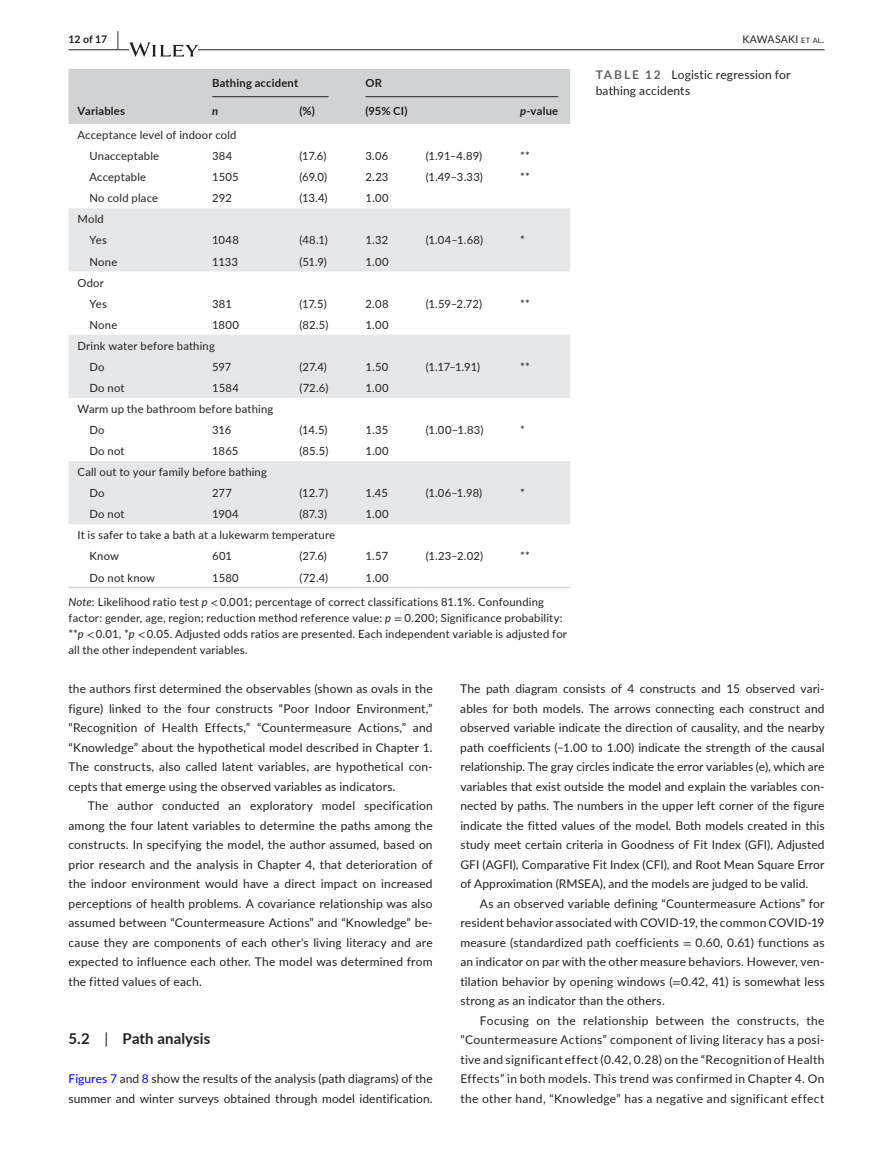
<style>
.page{position:relative;width:893px;height:1174px;background:#fff}
.page>*{position:absolute;margin:0;border:0;box-sizing:border-box;transform-origin:0 0}
.t1{font:700 15px "Lato";letter-spacing:.005em;color:#231f20}
.t2{font:12px/19.5px "Lato";letter-spacing:.01em;color:#231f20;text-align:justify}
.t3{font:11.25px/21px "Lato";letter-spacing:.015em;color:#231f20}
.t4{font:700 11.25px "Lato";letter-spacing:.02em;color:#231f20}
.t5{font:italic 700 11.25px "Lato";color:#231f20}
.t6{font:10.5px "Lato";letter-spacing:.025em;color:#231f20}
.t7{font:700 10.5px "Lato";color:#231f20}
.s1{font-size:19.5px}
.s2{font-size:7.35px}
.s3{font-style:italic}
.s4{font-family:"STIX"}
.s5{font-weight:700;color:#636366}
.s6{font-weight:400}
.s7{color:#00f}
</style>
<div class="page">
<hr style="left:68px;top:49px;width:756px;height:1px;background:#231f20">
<svg style="left:129px;top:42px;width:69px;height:15px"></svg>
<div style="left:68px;top:69px;width:502px;height:55px;background:#d1d2d4"></div>
<svg style="left:68px;top:208px;width:502px;height:316px;fill:#e6e7e9"></svg>
<hr style="left:68px;top:586px;width:135px;height:2px;background:#d1d2d4">
<hr style="left:203px;top:586px;width:87px;height:2px;background:#d1d2d4">
<hr style="left:290px;top:586px;width:66px;height:2px;background:#d1d2d4">
<hr style="left:356px;top:586px;width:61px;height:2px;background:#d1d2d4">
<hr style="left:417px;top:586px;width:94px;height:2px;background:#d1d2d4">
<hr style="left:511px;top:586px;width:59px;height:2px;background:#d1d2d4">
<hr style="left:212px;top:96px;width:116px;height:1px;background:#231f20">
<hr style="left:365px;top:96px;width:193px;height:1px;background:#231f20">
<p class="t7" style="left:68px;top:31px;width:52px">12 of 17 <span class="s1">|</span></p>
<p class="t6" style="left:742px;top:31px;width:84px">KAWASAKI <span class="s2">et al</span>.</p>
<p class="t4" style="left:212px;top:75px;width:88px">Bathing accident</p>
<p class="t4" style="left:365px;top:75px;width:18px">OR</p>
<p class="t5" style="left:212px;top:102px;width:8px">n</p>
<p class="t4" style="left:299px;top:102px;width:17px">(%)</p>
<p class="t4" style="left:365px;top:102px;width:43px">(95% CI)</p>
<p class="t4" style="left:520px;top:102px;width:40px"><span class="s3">p</span>-value</p>
<p class="t3" style="left:89px;top:124px;width:149px;text-indent:-12px">Acceptance level of indoor cold<br>Unacceptable</p>
<p class="t4" style="left:77px;top:102px;width:49px">Variables</p>
<p class="t3" style="left:212px;top:145px;width:22px">384</p>
<p class="t3" style="left:299px;top:145px;width:28px">(17.6)</p>
<p class="t3" style="left:365px;top:145px;width:24px">3.06</p>
<p class="t3" style="left:426px;top:145px;width:58px">(1.91–4.89)</p>
<p class="t3" style="left:520px;top:145px;width:11px">**</p>
<p class="t3" style="left:89px;top:166px;width:58px">Acceptable</p>
<p class="t3" style="left:212px;top:166px;width:28px">1505</p>
<p class="t3" style="left:299px;top:166px;width:29px">(69.0)</p>
<p class="t3" style="left:365px;top:166px;width:24px">2.23</p>
<p class="t3" style="left:426px;top:166px;width:59px">(1.49–3.33)</p>
<p class="t3" style="left:520px;top:166px;width:11px">**</p>
<p class="t3" style="left:89px;top:187px;width:70px">No cold place</p>
<p class="t3" style="left:212px;top:187px;width:21px">292</p>
<p class="t3" style="left:299px;top:187px;width:30px">(13.4)</p>
<p class="t3" style="left:365px;top:187px;width:25px">1.00</p>
<p class="t3" style="left:77px;top:208px;width:31px;text-align:right">Mold<br>Yes</p>
<p class="t3" style="left:212px;top:229px;width:28px">1048</p>
<p class="t3" style="left:299px;top:229px;width:30px">(48.1)</p>
<p class="t3" style="left:365px;top:229px;width:24px">1.32</p>
<p class="t3" style="left:426px;top:229px;width:59px">(1.04–1.68)</p>
<p class="t3" style="left:520px;top:229px;width:6px">*</p>
<p class="t3" style="left:89px;top:250px;width:29px">None</p>
<p class="t3" style="left:212px;top:250px;width:27px">1133</p>
<p class="t3" style="left:299px;top:250px;width:29px">(51.9)</p>
<p class="t3" style="left:365px;top:250px;width:25px">1.00</p>
<p class="t3" style="left:77px;top:271px;width:31px;text-align:right">Odor<br>Yes</p>
<p class="t3" style="left:212px;top:292px;width:21px">381</p>
<p class="t3" style="left:299px;top:292px;width:29px">(17.5)</p>
<p class="t3" style="left:365px;top:292px;width:25px">2.08</p>
<p class="t3" style="left:426px;top:292px;width:58px">(1.59–2.72)</p>
<p class="t3" style="left:520px;top:292px;width:11px">**</p>
<p class="t3" style="left:89px;top:314px;width:29px">None</p>
<p class="t3" style="left:212px;top:314px;width:28px">1800</p>
<p class="t3" style="left:299px;top:314px;width:31px">(82.5)</p>
<p class="t3" style="left:365px;top:314px;width:25px">1.00</p>
<p class="t3" style="left:89px;top:335px;width:127px;text-indent:-12px">Drink water before bathing<br>Do</p>
<p class="t3" style="left:212px;top:356px;width:21px">597</p>
<p class="t3" style="left:299px;top:356px;width:29px">(27.4)</p>
<p class="t3" style="left:365px;top:356px;width:24px">1.50</p>
<p class="t3" style="left:426px;top:356px;width:56px">(1.17–1.91)</p>
<p class="t3" style="left:520px;top:356px;width:11px">**</p>
<p class="t3" style="left:89px;top:377px;width:37px">Do not</p>
<p class="t3" style="left:212px;top:377px;width:28px">1584</p>
<p class="t3" style="left:299px;top:377px;width:30px">(72.6)</p>
<p class="t3" style="left:365px;top:377px;width:25px">1.00</p>
<p class="t3" style="left:89px;top:398px;width:185px;text-indent:-12px">Warm up the bathroom before bathing<br>Do</p>
<p class="t3" style="left:212px;top:419px;width:21px">316</p>
<p class="t3" style="left:299px;top:419px;width:30px">(14.5)</p>
<p class="t3" style="left:365px;top:419px;width:24px">1.35</p>
<p class="t3" style="left:426px;top:419px;width:59px">(1.00–1.83)</p>
<p class="t3" style="left:520px;top:419px;width:6px">*</p>
<p class="t3" style="left:89px;top:440px;width:37px">Do not</p>
<p class="t3" style="left:212px;top:440px;width:28px">1865</p>
<p class="t3" style="left:299px;top:440px;width:30px">(85.5)</p>
<p class="t3" style="left:365px;top:440px;width:25px">1.00</p>
<p class="t3" style="left:89px;top:461px;width:179px;text-indent:-12px">Call out to your family before bathing<br>Do</p>
<p class="t3" style="left:212px;top:482px;width:21px">277</p>
<p class="t3" style="left:299px;top:482px;width:30px">(12.7)</p>
<p class="t3" style="left:365px;top:482px;width:24px">1.45</p>
<p class="t3" style="left:426px;top:482px;width:58px">(1.06–1.98)</p>
<p class="t3" style="left:520px;top:482px;width:6px">*</p>
<p class="t3" style="left:89px;top:503px;width:37px">Do not</p>
<p class="t3" style="left:212px;top:503px;width:28px">1904</p>
<p class="t3" style="left:299px;top:503px;width:29px">(87.3)</p>
<p class="t3" style="left:365px;top:503px;width:25px">1.00</p>
<p class="t3" style="left:89px;top:524px;width:247px;text-indent:-12px">It is safer to take a bath at a lukewarm temperature<br>Know</p>
<p class="t3" style="left:212px;top:545px;width:21px">601</p>
<p class="t3" style="left:299px;top:545px;width:29px">(27.6)</p>
<p class="t3" style="left:365px;top:545px;width:24px">1.57</p>
<p class="t3" style="left:426px;top:545px;width:59px">(1.23–2.02)</p>
<p class="t3" style="left:520px;top:545px;width:11px">**</p>
<p class="t3" style="left:89px;top:566px;width:67px">Do not know</p>
<p class="t3" style="left:212px;top:566px;width:28px">1580</p>
<p class="t3" style="left:299px;top:566px;width:30px">(72.4)</p>
<p class="t3" style="left:365px;top:566px;width:25px">1.00</p>
<p class="t3" style="left:68px;top:594px;width:500px;line-height:15.8px"><span class="s3">Note</span>: Likelihood ratio test <span class="s3">p</span> <span class="s4">&lt;</span> 0.001; percentage of correct classifications 81.1%. Confounding factor: gender, age, region; reduction method reference value: <span class="s3">p</span> <span class="s4">=</span> 0.200; Significance probability: **<span class="s3">p</span> <span class="s4">&lt;</span> 0.01, *<span class="s3">p</span> <span class="s4">&lt;</span> 0.05. Adjusted odds ratios are presented. Each independent variable is adjusted for all the other independent variables.</p>
<p class="t2" style="left:596px;top:66px;width:196px;line-height:16.5px"><span class="s5">TABLE 12</span> Logistic regression for bathing accidents</p>
<p class="t2" style="left:68px;top:678px;width:366px">the authors first determined the observables (shown as ovals in the figure) linked to the four constructs “Poor Indoor Environment,” “Recognition of Health Effects,” “Countermeasure Actions,” and “Knowledge” about the hypothetical model described in Chapter 1.<br>The constructs, also called latent variables, are hypothetical con&shy;cepts that emerge using the observed variables as indicators.</p>
<p class="t2" style="left:68px;top:795px;width:366px;text-indent:20px">The author conducted an exploratory model specification among the four latent variables to determine the paths among the constructs. In specifying the model, the author assumed, based on prior research and the analysis in Chapter 4, that deterioration of the indoor environment would have a direct impact on increased perceptions of health problems. A covariance relationship was also assumed between “Countermeasure Actions” and “Knowledge” be&shy;cause they are components of each other's living literacy and are expected to influence each other. The model was determined from the fitted values of each.</p>
<p class="t1" style="left:68px;top:1028px;width:143px">5.2 <span class="s6">|</span> Path analysis</p>
<p class="t2" style="left:68px;top:1068px;width:366px"><span class="s7">Figures 7</span> and <span class="s7">8</span> show the results of the analysis (path diagrams) of the summer and winter surveys obtained through model identification.</p>
<p class="t2" style="left:460px;top:678px;width:366px">The path diagram consists of 4 constructs and 15 observed vari&shy;ables for both models. The arrows connecting each construct and observed variable indicate the direction of causality, and the nearby path coefficients (−1.00 to 1.00) indicate the strength of the causal relationship. The gray circles indicate the error variables (e), which are variables that exist outside the model and explain the variables con&shy;nected by paths. The numbers in the upper left corner of the figure indicate the fitted values of the model. Both models created in this study meet certain criteria in Goodness of Fit Index (GFI), Adjusted GFI (AGFI), Comparative Fit Index (CFI), and Root Mean Square Error of Approximation (RMSEA), and the models are judged to be valid.</p>
<p class="t2" style="left:460px;top:893px;width:366px;text-indent:20px">As an observed variable defining “Countermeasure Actions” for resident behavior associated with COVID-19, the common COVID-19 measure (standardized path coefficients <span class="s4">=</span> 0.60, 0.61) functions as an indicator on par with the other measure behaviors. However, ven&shy;tilation behavior by opening windows (<span class="s4">=</span>0.42, 41) is somewhat less strong as an indicator than the others.</p>
<p class="t2" style="left:460px;top:1010px;width:366px;text-indent:20px">Focusing on the relationship between the constructs, the “Countermeasure Actions” component of living literacy has a posi&shy;tive and significant effect (0.42, 0.28) on the “Recognition of Health Effects” in both models. This trend was confirmed in Chapter 4. On the other hand, “Knowledge” has a negative and significant effect</p>
</div>
